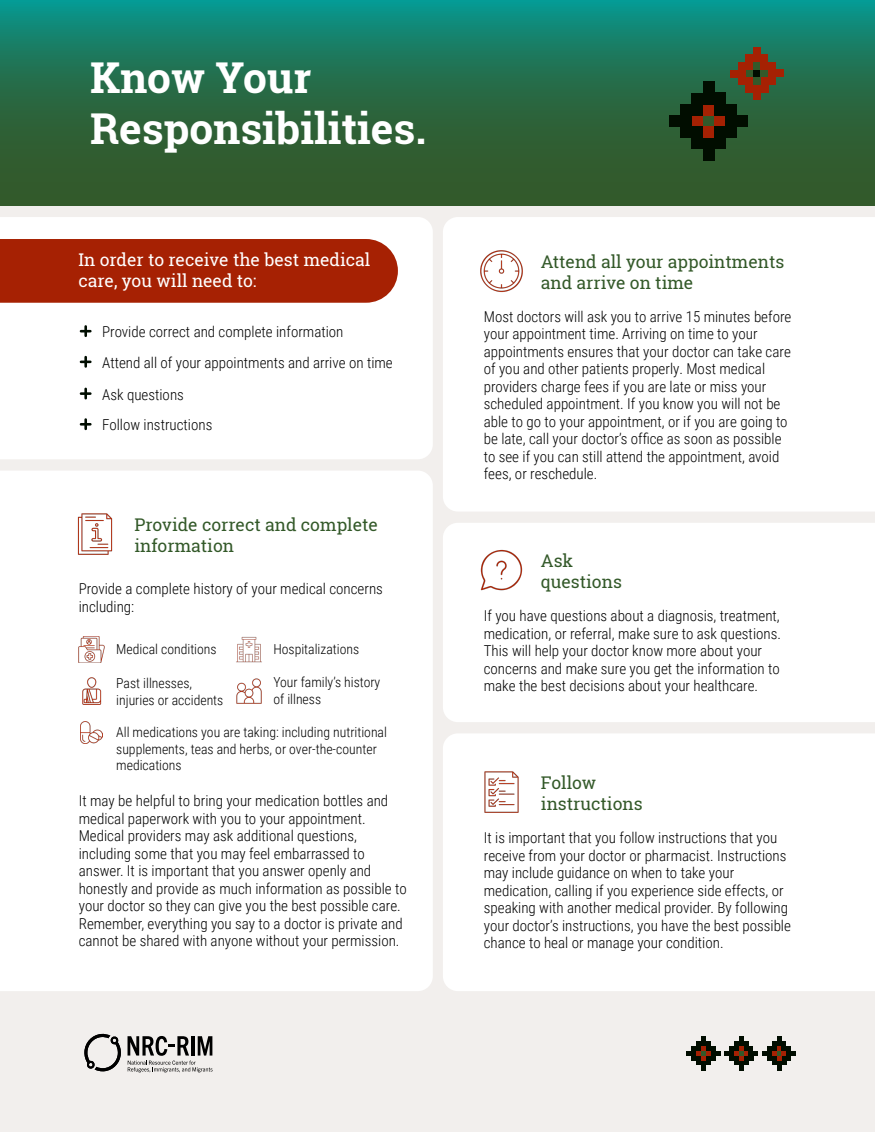
<style>
.page{position:relative;width:875px;height:1132px;background:#fff}
.page>*{position:absolute;margin:0;border:0;box-sizing:border-box;transform-origin:0 0}
.t1{font:700 42.5px/51px "Roboto Slab";color:#fff}
.t2{font:17.5px/21px "Roboto Slab";color:#335929}
.t3{font:17.5px/21px "Roboto Slab";color:#fff}
.t4{font:300 15px/17.5px "Roboto Condensed";color:#000}
.t5{font:300 13.75px/16.5px "Roboto Condensed";color:#000}
</style>
<div class="page">
<div style="left:0;top:0;width:875px;height:1131px;background:#f2efed"></div>
<svg style="left:128px;top:1036px;width:85px;height:36px"></svg>
<svg style="left:84px;top:1033px;width:37px;height:38px"></svg>
<svg style="left:0;top:0;width:875px;height:206px;background:#246d4b"></svg>
<div style="left:703px;top:115px;width:11px;height:11px;background:#33592a"></div>
<div style="left:703px;top:104px;width:11px;height:11px;background:#a52103"></div>
<div style="left:714px;top:115px;width:11px;height:11px;background:#a52103"></div>
<div style="left:703px;top:127px;width:11px;height:11px;background:#a52103"></div>
<div style="left:692px;top:116px;width:11px;height:11px;background:#a52103"></div>
<div style="left:681px;top:116px;width:11px;height:11px;background:#010d00"></div>
<div style="left:681px;top:127px;width:11px;height:11px;background:#010d00"></div>
<div style="left:692px;top:138px;width:11px;height:11px;background:#010d00"></div>
<div style="left:692px;top:127px;width:11px;height:11px;background:#010d00"></div>
<div style="left:726px;top:127px;width:11px;height:11px;background:#010d00"></div>
<div style="left:715px;top:138px;width:11px;height:11px;background:#010d00"></div>
<div style="left:715px;top:127px;width:11px;height:11px;background:#010d00"></div>
<div style="left:681px;top:104px;width:11px;height:11px;background:#010d00"></div>
<div style="left:692px;top:104px;width:11px;height:11px;background:#010d00"></div>
<div style="left:692px;top:93px;width:11px;height:11px;background:#010d00"></div>
<div style="left:703px;top:93px;width:11px;height:11px;background:#010d00"></div>
<div style="left:703px;top:82px;width:11px;height:11px;background:#010d00"></div>
<div style="left:714px;top:104px;width:11px;height:11px;background:#010d00"></div>
<div style="left:714px;top:93px;width:11px;height:11px;background:#010d00"></div>
<div style="left:726px;top:115px;width:11px;height:11px;background:#010d00"></div>
<div style="left:737px;top:115px;width:11px;height:11px;background:#010d00"></div>
<div style="left:726px;top:104px;width:11px;height:11px;background:#010d00"></div>
<div style="left:703px;top:149px;width:11px;height:11px;background:#010d00"></div>
<div style="left:703px;top:138px;width:11px;height:11px;background:#010d00"></div>
<div style="left:670px;top:116px;width:11px;height:11px;background:#010d00"></div>
<div style="left:753px;top:70px;width:8px;height:7px;background:#010d00"></div>
<div style="left:753px;top:62px;width:8px;height:8px;background:#33592a"></div>
<div style="left:761px;top:70px;width:7px;height:7px;background:#33592a"></div>
<div style="left:753px;top:77px;width:8px;height:8px;background:#33592a"></div>
<div style="left:745px;top:70px;width:8px;height:7px;background:#33592a"></div>
<div style="left:738px;top:70px;width:7px;height:7px;background:#a52103"></div>
<div style="left:738px;top:77px;width:7px;height:8px;background:#a52103"></div>
<div style="left:745px;top:85px;width:8px;height:7px;background:#a52103"></div>
<div style="left:745px;top:77px;width:8px;height:8px;background:#a52103"></div>
<div style="left:768px;top:77px;width:8px;height:8px;background:#a52103"></div>
<div style="left:761px;top:85px;width:7px;height:7px;background:#a52103"></div>
<div style="left:761px;top:77px;width:7px;height:8px;background:#a52103"></div>
<div style="left:738px;top:62px;width:7px;height:8px;background:#a52103"></div>
<div style="left:745px;top:62px;width:8px;height:8px;background:#a52103"></div>
<div style="left:745px;top:54px;width:8px;height:8px;background:#a52103"></div>
<div style="left:753px;top:54px;width:8px;height:8px;background:#a52103"></div>
<div style="left:753px;top:47px;width:8px;height:7px;background:#a52103"></div>
<div style="left:761px;top:62px;width:7px;height:7px;background:#a52103"></div>
<div style="left:761px;top:54px;width:7px;height:8px;background:#a52103"></div>
<div style="left:768px;top:70px;width:8px;height:7px;background:#a52103"></div>
<div style="left:776px;top:70px;width:7px;height:7px;background:#a52103"></div>
<div style="left:768px;top:62px;width:8px;height:7px;background:#a52103"></div>
<div style="left:753px;top:93px;width:8px;height:7px;background:#a52103"></div>
<div style="left:753px;top:85px;width:8px;height:8px;background:#a52103"></div>
<div style="left:730px;top:70px;width:8px;height:7px;background:#a52103"></div>
<div style="left:443px;top:734px;width:432px;height:256px;background:#fff"></div>
<img style="left:479px;top:769px;width:45px;height:45px">
<div style="left:443px;top:523px;width:432px;height:199px;background:#fff"></div>
<img style="left:479px;top:547px;width:45px;height:45px">
<div style="left:443px;top:217px;width:432px;height:294px;background:#fff"></div>
<img style="left:479px;top:248px;width:45px;height:45px">
<div style="left:0;top:217px;width:433px;height:242px;background:#fff"></div>
<div style="left:0;top:239px;width:398px;height:64px;background:#a62103"></div>
<svg style="left:81px;top:326px;width:9px;height:10px"></svg>
<svg style="left:81px;top:357px;width:9px;height:9px"></svg>
<svg style="left:81px;top:389px;width:9px;height:9px"></svg>
<svg style="left:81px;top:419px;width:9px;height:10px"></svg>
<div style="left:0;top:471px;width:433px;height:519px;background:#fff"></div>
<img style="left:72px;top:511px;width:46px;height:45px">
<img style="left:79px;top:636px;width:26px;height:26px">
<img style="left:79px;top:675px;width:26px;height:31px">
<img style="left:236px;top:636px;width:26px;height:26px">
<img style="left:236px;top:677px;width:26px;height:27px">
<img style="left:81px;top:721px;width:22px;height:22px">
<svg style="left:686px;top:1036px;width:110px;height:34px"></svg>
<h1 class="t1" style="left:90px;top:51px;width:338px">Know Your<br>Responsibilities.</h1>
<p class="t3" style="left:78px;top:249px;width:293px">In order to receive the best medical care, you will need to:</p>
<p class="t4" style="left:102px;top:316px;width:292px;line-height:31px">Provide correct and complete information<br>Attend all of your appointments and arrive on time<br>Ask questions<br>Follow instructions</p>
<p class="t2" style="left:134px;top:513px;width:245px">Provide correct and complete information</p>
<p class="t4" style="left:79px;top:579px;width:306px">Provide a complete history of your medical concerns including:</p>
<p class="t5" style="left:116px;top:640px;width:102px">Medical conditions</p>
<p class="t5" style="left:116px;top:674px;width:109px">Past illnesses, injuries or accidents</p>
<p class="t5" style="left:273px;top:640px;width:87px">Hospitalizations</p>
<p class="t5" style="left:273px;top:673px;width:108px">Your family’s history of illness</p>
<p class="t5" style="left:116px;top:723px;width:272px">All medications you are taking: including nutritional supplements, teas and herbs, or over-the-counter medications</p>
<p class="t4" style="left:79px;top:791px;width:329px">It may be helpful to bring your medication bottles and medical paperwork with you to your appointment.<br>Medical providers may ask additional questions, including some that you may feel embarrassed to answer. It is important that you answer openly and honestly and provide as much information as possible to your doctor so they can give you the best possible care.<br>Remember, everything you say to a doctor is private and cannot be shared with anyone without your permission.</p>
<p class="t2" style="left:541px;top:251px;width:245px">Attend all your appointments and arrive on time</p>
<p class="t4" style="left:484px;top:307px;width:309px">Most doctors will ask you to arrive 15 minutes before your appointment time. Arriving on time to your appointments ensures that your doctor can take care of you and other patients properly. Most medical providers charge fees if you are late or miss your scheduled appointment. If you know you will not be able to go to your appointment, or if you are going to be late, call your doctor’s office as soon as possible to see if you can still attend the appointment, avoid fees, or reschedule.</p>
<p class="t2" style="left:541px;top:549px;width:83px">Ask questions</p>
<p class="t4" style="left:484px;top:606px;width:299px">If you have questions about a diagnosis, treatment, medication, or referral, make sure to ask questions.<br>This will help your doctor know more about your concerns and make sure you get the information to make the best decisions about your healthcare.</p>
<p class="t2" style="left:541px;top:771px;width:103px">Follow instructions</p>
<p class="t4" style="left:484px;top:828px;width:309px">It is important that you follow instructions that you receive from your doctor or pharmacist. Instructions may include guidance on when to take your medication, calling if you experience side effects, or speaking with another medical provider. By following your doctor’s instructions, you have the best possible chance to heal or manage your condition.</p>
</div>
